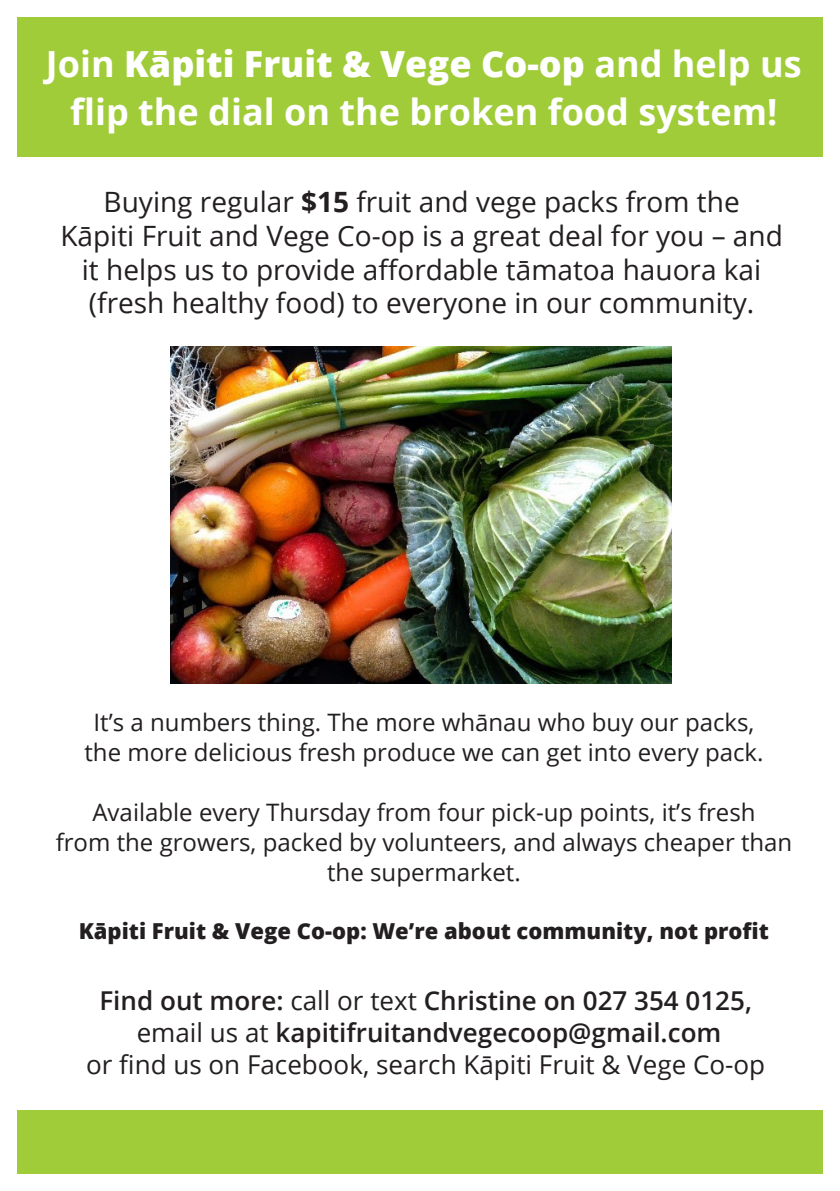
<style>
.page{position:relative;width:840px;height:1191px;background:#fff}
.page>*{position:absolute;margin:0;border:0;box-sizing:border-box;transform-origin:0 0}
.t1{font:700 36px/48px "Open Sans";color:#fff;text-align:center}
.t2{font:28px/33.8px "Open Sans";color:#231f20;text-align:center}
.t3{font:600 26px/32px "Open Sans";color:#231f20;text-align:center}
.t4{font:24px/30px "Open Sans";color:#231f20;text-align:center}
.t5{font:800 22px "Open Sans";color:#231f20}
.s1{font-weight:800}
.s2{font-weight:700}
.s3{font-weight:400}
</style>
<div class="page">
<div style="left:17px;top:17px;width:805px;height:139px;background:#a0cc3a"></div>
<div style="left:17px;top:1110px;width:805px;height:64px;background:#a0cc3a"></div>
<img style="left:171px;top:347px;width:500px;height:336px">
<p class="t1" style="left:46px;top:39px;width:756px">Join <span class="s1">Kāpiti Fruit &amp; Vege Co-op</span> and help us flip the dial on the broken food system!</p>
<p class="t2" style="left:60px;top:184px;width:723px">Buying regular <span class="s2">$15</span> fruit and vege packs from the<br>Kāpiti Fruit and Vege Co-op is a great deal for you – and it helps us to provide affordable tāmatoa hauora kai (fresh healthy food) to everyone in our community.</p>
<p class="t4" style="left:84px;top:706px;width:680px">It’s a numbers thing. The more whānau who buy our packs, the more delicious fresh produce we can get into every pack.</p>
<p class="t4" style="left:56px;top:796px;width:737px">Available every Thursday from four pick-up points, it’s fresh<br>from the growers, packed by volunteers, and always cheaper than the supermarket.</p>
<p class="t5" style="left:79px;top:914px;width:691px">Kāpiti Fruit &amp; Vege Co-op: We’re about community, not profit</p>
<p class="t3" style="left:86px;top:983px;width:680px">Find out more: <span class="s3">call or text</span> Christine on 027 354 0125, <span class="s3">email us at</span> kapitifruitandvegecoop@gmail.com<br><span class="s3">or find us on Facebook, search Kāpiti Fruit &amp; Vege Co-op</span></p>
</div>
